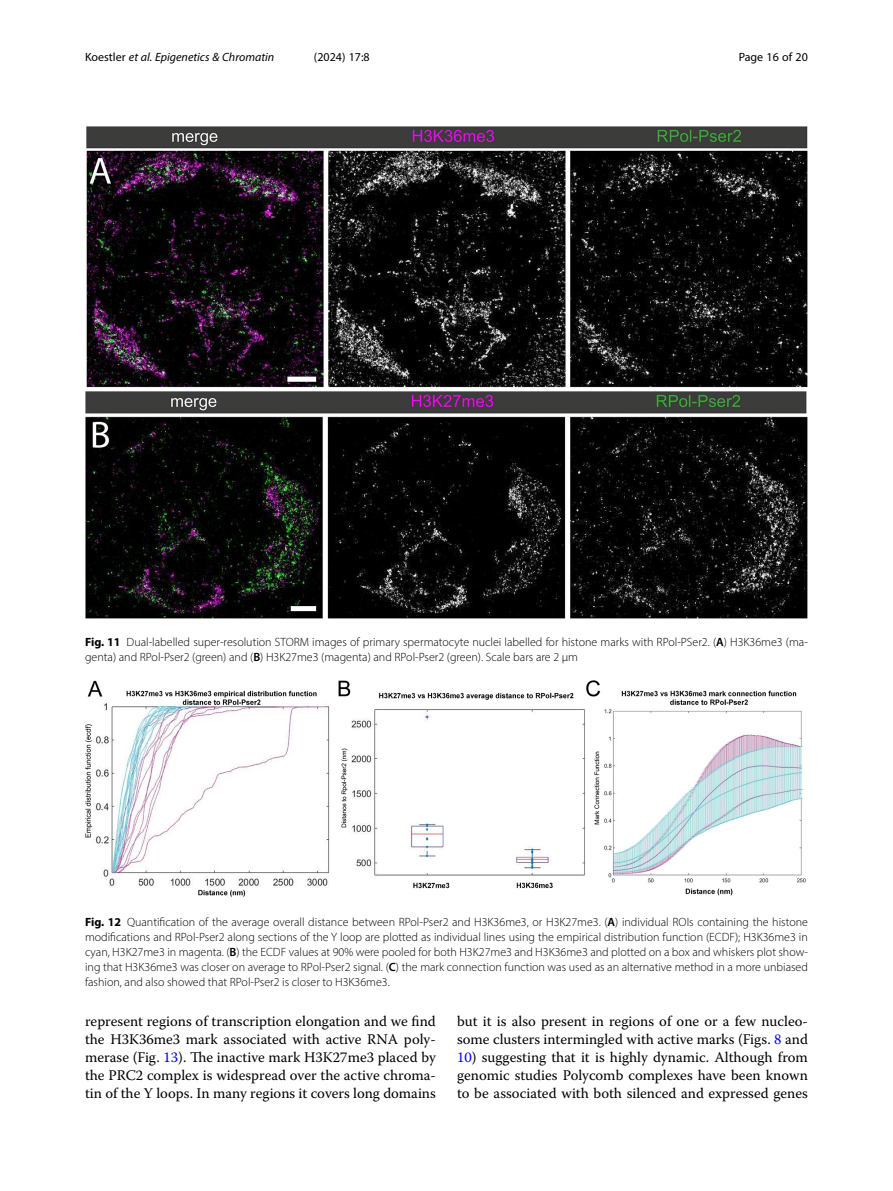
<style>
.page{position:relative;width:893px;height:1191px;background:#fff}
.page>*{position:absolute;margin:0;border:0;box-sizing:border-box;transform-origin:0 0}
.Body_Text_Indent{font:14.7px/18px "Warnock Pro";color:#000;text-align:justify}
.Figure_Caption{font:300 12px/15px "Myriad Pro";color:#000;text-align:justify}
.t1{font:italic 12px "Myriad Pro";color:#000}
.t2{font:12px "Myriad Pro";color:#000}
.s1{font-style:normal}
.s2{font-weight:700}
.s3{font-weight:600}
.s4{color:#00f}
</style>
<div class="page">
<img style="left:85px;top:680px;width:721px;height:217px">
<img style="left:85px;top:126px;width:723px;height:492px">
<p class="t1" style="left:85px;top:50px;width:191px"><span class="s1">Koestler</span> et al. Epigenetics &amp; Chromatin</p>
<p class="t2" style="left:314px;top:50px;width:57px">(2024) 17:8</p>
<p class="t2" style="left:739px;top:50px;width:71px">Page 16 of 20</p>
<p class="Figure_Caption" style="left:85px;top:634px;width:724px"><span class="s2">Fig. 11</span> Dual-labelled super-resolution STORM images of primary spermatocyte nuclei labelled for histone marks with RPol-PSer2. (<span class="s3">A</span>) H3K36me3 (ma&shy;genta) and RPol-Pser2 (green) and (<span class="s3">B</span>) H3K27me3 (magenta) and RPol-Pser2 (green). Scale bars are 2 μm</p>
<p class="Figure_Caption" style="left:85px;top:914px;width:724px"><span class="s2">Fig. 12</span> Quantification of the average overall distance between RPol-Pser2 and H3K36me3, or H3K27me3. (<span class="s3">A</span>) individual ROIs containing the histone modifications and RPol-Pser2 along sections of the Y loop are plotted as individual lines using the empirical distribution function (ECDF); H3K36me3 in cyan, H3K27me3 in magenta. (<span class="s3">B</span>) the ECDF values at 90% were pooled for both H3K27me3 and H3K36me3 and plotted on a box and whiskers plot show&shy;ing that H3K36me3 was closer on average to RPol-Pser2 signal. (<span class="s3">C</span>) the mark connection function was used as an alternative method in a more unbiased fashion, and also showed that RPol-Pser2 is closer to H3K36me3.</p>
<p class="Body_Text_Indent" style="left:85px;top:1012px;width:352px">represent regions of transcription elongation and we find the H3K36me3 mark associated with active RNA poly&shy;merase (Fig. <span class="s4">13</span>). The inactive mark H3K27me3 placed by the PRC2 complex is widespread over the active chroma&shy;tin of the Y loops. In many regions it covers long domains</p>
<p class="Body_Text_Indent" style="left:457px;top:1012px;width:352px">but it is also present in regions of one or a few nucleo&shy;some clusters intermingled with active marks (Figs. <span class="s4">8</span> and</p>
<p class="Body_Text_Indent" style="left:457px;top:1048px;width:352px"><span class="s4">10</span>) suggesting that it is highly dynamic. Although from genomic studies Polycomb complexes have been known to be associated with both silenced and expressed genes</p>
</div>
